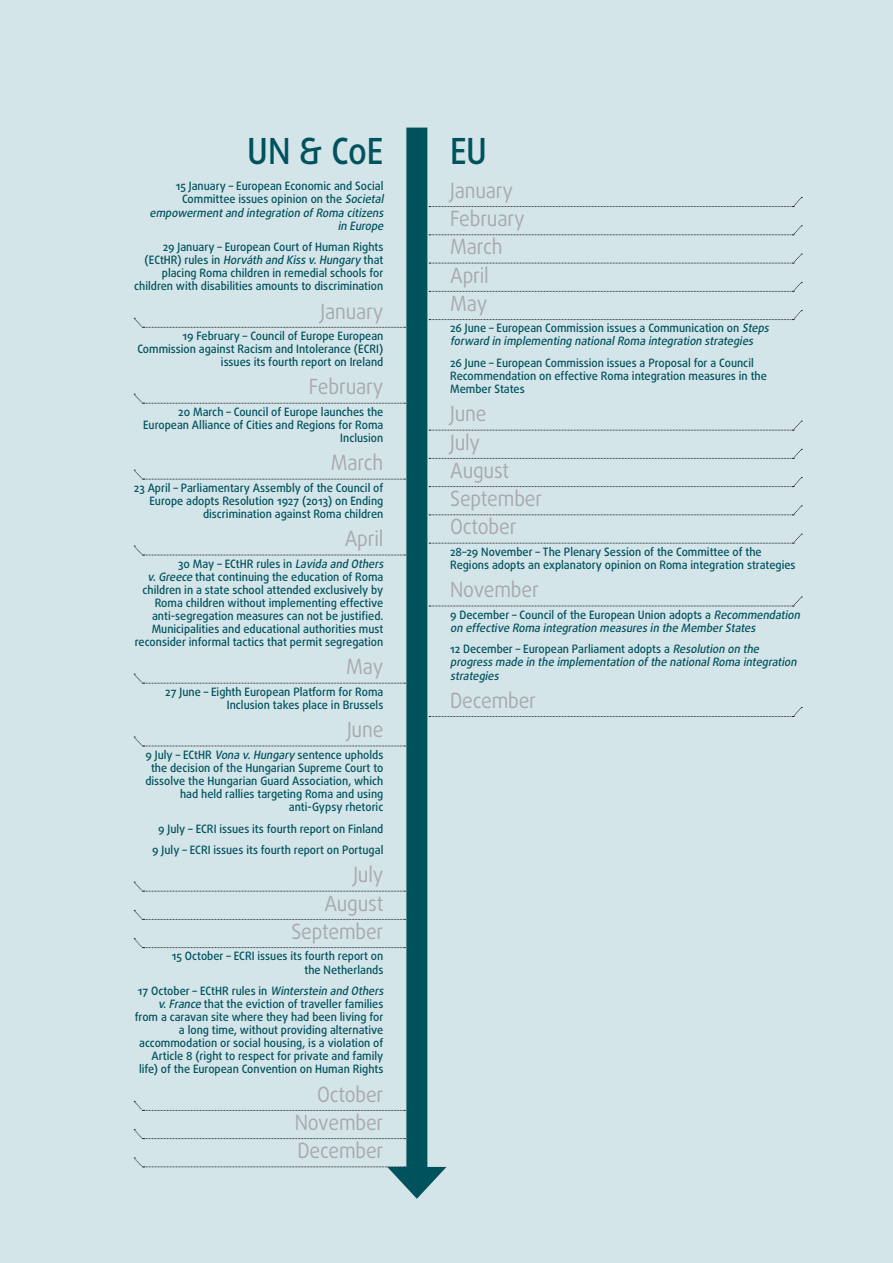
<style>
.page{position:relative;width:893px;height:1263px;background:#d4e5e9}
.page>*{position:absolute;margin:0;border:0;box-sizing:border-box;transform-origin:0 0}
.t1{font:500 36px "Daxline Pro";letter-spacing:-.01em;color:#00525d;scale:.92 1}
.TIMELINE_month_right{font:21px "Daxline Pro";letter-spacing:-.01em;color:#a8a9ad;scale:.92 1}
.TIMELINE_month_left{font:21px "Daxline Pro";letter-spacing:-.01em;color:#a8a9ad;scale:.92 1}
.TIMELINE_body_right{font:500 11.55px/13px "Daxline Pro";color:#00525d;text-align:right;scale:.95 1}
.TIMELINE_body_left{font:italic 500 11.55px/13px "Daxline Pro";color:#00525d;scale:.95 1}
.TIMELINE_body_left-2{font:500 11.55px/13px "Daxline Pro";color:#00525d;scale:.95 1}
.s1{font-style:italic}
.s2{font-style:normal}
</style>
<div class="page">
<svg style="left:134px;top:318px;width:271px;height:10px"></svg>
<svg style="left:134px;top:394px;width:271px;height:10px"></svg>
<svg style="left:134px;top:470px;width:271px;height:10px"></svg>
<svg style="left:134px;top:546px;width:271px;height:10px"></svg>
<svg style="left:134px;top:674px;width:271px;height:10px"></svg>
<svg style="left:134px;top:737px;width:271px;height:10px"></svg>
<svg style="left:134px;top:882px;width:271px;height:10px"></svg>
<svg style="left:134px;top:910px;width:271px;height:10px"></svg>
<svg style="left:134px;top:938px;width:271px;height:10px"></svg>
<svg style="left:134px;top:1101px;width:271px;height:10px"></svg>
<svg style="left:134px;top:1129px;width:271px;height:10px"></svg>
<svg style="left:429px;top:197px;width:373px;height:10px"></svg>
<svg style="left:429px;top:226px;width:373px;height:10px"></svg>
<svg style="left:429px;top:254px;width:373px;height:10px"></svg>
<svg style="left:429px;top:282px;width:373px;height:10px"></svg>
<svg style="left:429px;top:310px;width:373px;height:10px"></svg>
<svg style="left:429px;top:421px;width:373px;height:10px"></svg>
<svg style="left:429px;top:449px;width:373px;height:10px"></svg>
<svg style="left:429px;top:477px;width:373px;height:10px"></svg>
<svg style="left:429px;top:506px;width:373px;height:10px"></svg>
<svg style="left:429px;top:534px;width:373px;height:10px"></svg>
<svg style="left:429px;top:597px;width:373px;height:10px"></svg>
<svg style="left:429px;top:707px;width:373px;height:10px"></svg>
<div style="left:406px;top:128px;width:21px;height:1051px;background:#00525d"></div>
<svg style="left:134px;top:1158px;width:312px;height:41px"></svg>
<p class="t1" style="left:247px;top:128px;width:149px">UN &amp; CoE</p>
<p class="t1" style="left:450px;top:128px;width:42px">EU</p>
<p class="TIMELINE_body_right" style="left:150px;top:180px;width:251px">15 January – European Economic and Social Committee issues opinion on the <span class="s1">Societal empowermentand integration ofRoma citizens in Europe</span></p>
<p class="TIMELINE_body_right" style="left:134px;top:240px;width:264px">29 January – European Court of Human Rights<br>( E Ct H R) r u l e s i n <span class="s1">Horváth and Kissv. Hungary</span> t h a t placing Roma children in remedial schools for children with disabilities amounts to discrimination</p>
<p class="TIMELINE_month_right" style="left:320px;top:297px;width:70px">January</p>
<p class="TIMELINE_body_right" style="left:137px;top:329px;width:260px">19 February – Council of Europe European<br>Commission against Racism and Intolerance (ECRI) issues its fourth report on Ireland</p>
<p class="TIMELINE_month_right" style="left:309px;top:373px;width:82px">February</p>
<p class="TIMELINE_body_right" style="left:143px;top:405px;width:254px">20 March – Council of Europe launches the<br>European Alliance of Cities and Regions for Roma<br>Inclusion</p>
<p class="TIMELINE_month_right" style="left:331px;top:449px;width:59px">March</p>
<p class="TIMELINE_body_right" style="left:134px;top:481px;width:264px">23 April – Parliamentary Assembly of the Council of<br>Europe adopts Resolution 1927 (2013) on Ending discrimination against Roma children</p>
<p class="TIMELINE_month_right" style="left:345px;top:525px;width:43px">April</p>
<p class="TIMELINE_body_right" style="left:178px;top:557px;width:220px">30 May – ECtHR rules in <span class="s1">Lavida and Others</span></p>
<p class="TIMELINE_body_right" style="left:147px;top:570px;width:250px"><span class="s1">v. Greece</span> that continuing the education of Roma</p>
<p class="TIMELINE_body_right" style="left:142px;top:583px;width:255px">children in a state school attended exclusively by</p>
<p class="TIMELINE_body_right" style="left:155px;top:596px;width:242px">Roma children without implementing effective</p>
<p class="TIMELINE_body_right" style="left:152px;top:609px;width:244px">anti‑segregation measures can not be justified.</p>
<p class="TIMELINE_body_right" style="left:152px;top:622px;width:245px">Municipalities and educational authorities must</p>
<p class="TIMELINE_body_right" style="left:135px;top:635px;width:263px">reconsider informal tactics that permit segregation</p>
<p class="TIMELINE_month_right" style="left:346px;top:653px;width:42px">May</p>
<p class="TIMELINE_body_right" style="left:165px;top:685px;width:231px">27 June – Eighth European Platform for Roma<br>Inclusion takes place in Brussels</p>
<p class="TIMELINE_month_right" style="left:347px;top:716px;width:41px">June</p>
<p class="TIMELINE_body_right" style="left:145px;top:748px;width:252px">9 July – ECtHR <span class="s1">Vona v. Hungary</span> sentence upholds the decision of the Hungarian Supreme Court to dissolve the Hungarian Guard Association, which had held rallies targeting Roma and using anti‑Gypsy rhetoric</p>
<p class="TIMELINE_body_right" style="left:158px;top:822px;width:239px">9 July – ECRI issues its fourth report on Finland</p>
<p class="TIMELINE_body_right" style="left:152px;top:843px;width:245px">9 July – ECRI issues its fourth report on Portugal</p>
<p class="TIMELINE_month_right" style="left:353px;top:861px;width:34px">July</p>
<p class="TIMELINE_month_right" style="left:324px;top:889px;width:66px">August</p>
<p class="TIMELINE_month_right" style="left:291px;top:917px;width:102px">September</p>
<p class="TIMELINE_body_right" style="left:172px;top:950px;width:224px">15 October – ECRI issues its fourth report on the Netherlands</p>
<p class="TIMELINE_body_right" style="left:135px;top:984px;width:266px">17 October – ECtHR rules in <span class="s1">Winterstein and Others v. France</span> that the eviction of traveller families from a caravan site where they had been living for a long time, without providing alternative accommodation or social housing, is a violation of Article 8 (right to respect for private and family life) of the European Convention on Human Rights</p>
<p class="TIMELINE_month_right" style="left:317px;top:1080px;width:74px">October</p>
<p class="TIMELINE_month_right" style="left:295px;top:1108px;width:98px">November</p>
<p class="TIMELINE_month_right" style="left:297px;top:1137px;width:95px">December</p>
<p class="TIMELINE_month_left" style="left:450px;top:176px;width:70px">January</p>
<p class="TIMELINE_month_left" style="left:450px;top:205px;width:82px">February</p>
<p class="TIMELINE_month_left" style="left:450px;top:233px;width:59px">March</p>
<p class="TIMELINE_month_left" style="left:450px;top:261px;width:43px">April</p>
<p class="TIMELINE_month_left" style="left:450px;top:289px;width:42px">May</p>
<p class="TIMELINE_body_left" style="left:450px;top:322px;width:340px"><span class="s2">26 June – European Commission issues a Communication on</span> Steps forward in implementing nationalRoma integration strategies</p>
<p class="TIMELINE_body_left-2" style="left:450px;top:356px;width:335px">26 June – European Commission issues a Proposal for a Council<br>Recommendation on effective Roma integration measures in the<br>Member States</p>
<p class="TIMELINE_month_left" style="left:450px;top:400px;width:41px">June</p>
<p class="TIMELINE_month_left" style="left:450px;top:428px;width:34px">July</p>
<p class="TIMELINE_month_left" style="left:450px;top:456px;width:66px">August</p>
<p class="TIMELINE_month_left" style="left:450px;top:485px;width:102px">September</p>
<p class="TIMELINE_month_left" style="left:450px;top:513px;width:74px">October</p>
<p class="TIMELINE_body_left-2" style="left:450px;top:545px;width:365px">28–29 November – The Plenary Session of the Committee of the<br>Regions adopts an explanatory opinion on Roma integration strategies</p>
<p class="TIMELINE_month_left" style="left:450px;top:576px;width:98px">November</p>
<p class="TIMELINE_body_left" style="left:450px;top:608px;width:373px"><span class="s2">9 December – Council of the European Union adopts a</span> Recommendation on effective Roma integration measuresin the MemberStates</p>
<p class="TIMELINE_body_left" style="left:450px;top:643px;width:369px"><span class="s2">12 December – European Parliament adopts a</span> Resolution on the progressmade in the implementation ofthe nationalRoma integration strategies</p>
<p class="TIMELINE_month_left" style="left:450px;top:686px;width:95px">December</p>
</div>
